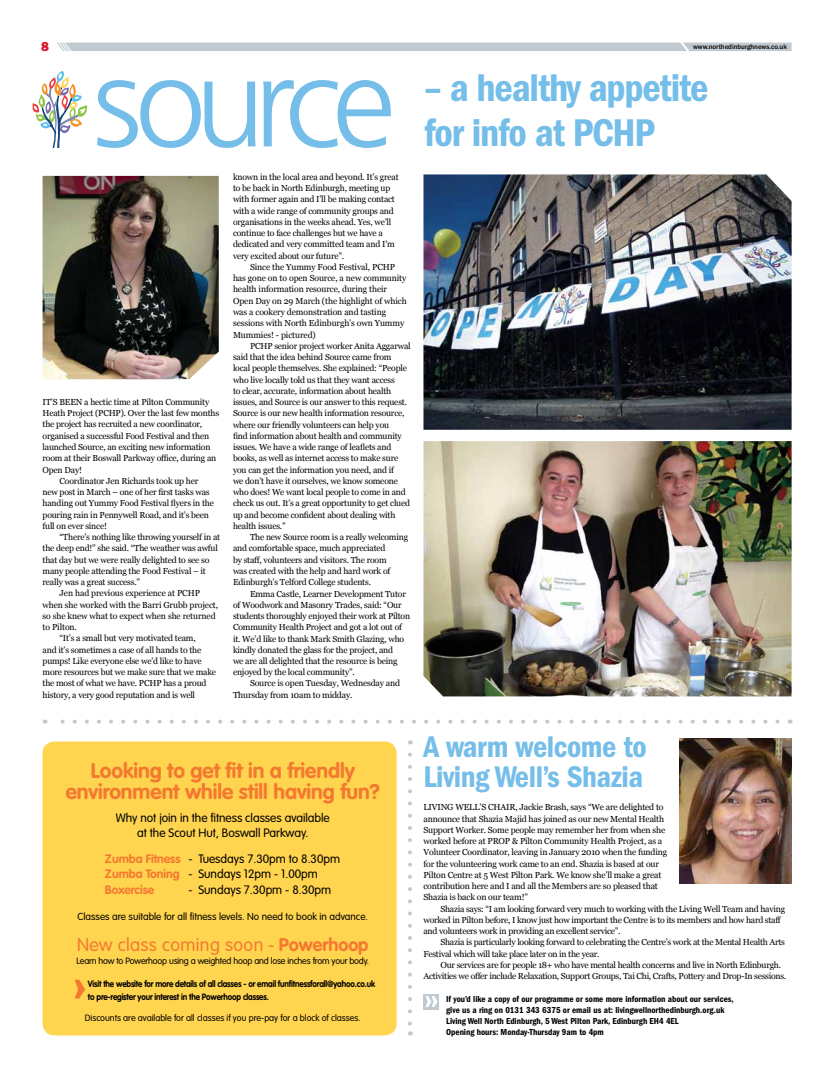
<style>
.page{position:relative;width:820px;height:1078px;background:#fff}
.page>*{position:absolute;margin:0;border:0;box-sizing:border-box;transform-origin:0 0}
.t1{font:300 127px "Frutiger LT";letter-spacing:-.09em;color:#75bee9}
.t2{font:600 condensed 40px "Franklin Gothic LT";letter-spacing:-.03em;color:#75bee9}
.t3{font:600 condensed 31px/30px "Franklin Gothic LT";letter-spacing:-.015em;color:#75bee9}
.t4{font:700 21px/21px "VAG Rounded";letter-spacing:-.005em;color:#f47930;text-align:center}
.t5{font:300 18px "VAG Rounded";letter-spacing:.02em;color:#f47930}
.t6{font:800 13px "Franklin Gothic LT";color:#d7182a}
.t7{font:300 12px/15px "VAG Rounded";letter-spacing:-.005em;color:#000;text-align:center}
.t8{font:300 10px "VAG Rounded";color:#000}
.t9{font:600 condensed 9px/11.2px "Franklin Gothic LT";color:#000}
.t10{font:300 9px "VAG Rounded";letter-spacing:-.01em;color:#000}
.t11{font:700 9px/13px "VAG Rounded";letter-spacing:-.02em;color:#000;scale:.9 1}
.t12{font:8.8px/11.3px "Georgia";letter-spacing:-.02em;color:#000}
.t13{font:500 7px "Franklin Gothic LT";letter-spacing:-.01em;color:#000}
.s1{font-weight:700;color:#f47930}
.s2{font-weight:700}
</style>
<div class="page">
<svg style="left:57px;top:42px;width:734px;height:9px"></svg>
<svg style="left:408px;top:754px;width:4px;height:281px"></svg>
<svg style="left:45px;top:719px;width:732px;height:4px"></svg>
<img style="left:423px;top:441px;width:368px;height:255px">
<img style="left:679px;top:738px;width:112px;height:145px">
<img style="left:43px;top:176px;width:176px;height:203px">
<img style="left:423px;top:174px;width:368px;height:255px">
<svg style="left:33px;top:71px;width:54px;height:77px"></svg>
<svg style="left:423px;top:994px;width:16px;height:14px"></svg>
<svg style="left:425px;top:995px;width:12px;height:11px"></svg>
<div style="left:43px;top:741px;width:353px;height:294px;background:#ffd44f;border-radius:12px"></div>
<svg style="left:75px;top:979px;width:10px;height:19px"></svg>
<h3 class="t6" style="left:41px;top:39px;width:9px">8</h3>
<p class="t13" style="left:693px;top:42px;width:95px">www.northedinburghnews.co.uk</p>
<h1 class="t1" style="left:93px;top:30px;width:304px">source</h1>
<p class="t12" style="left:43px;top:396px;width:30px">It’s been</p>
<p class="t12" style="left:84px;top:396px;width:127px">a hectic time at Pilton Community</p>
<p class="t12" style="left:43px;top:407px;width:178px">Heath Project (PCHP). Over the last few months</p>
<p class="t12" style="left:43px;top:418px;width:161px">the project has recruited a new coordinator,</p>
<p class="t12" style="left:43px;top:430px;width:168px">organised a successful Food Festival and then</p>
<p class="t12" style="left:43px;top:441px;width:169px">launched Source, an exciting new information</p>
<p class="t12" style="left:43px;top:452px;width:175px">room at their Boswall Parkway office, during an</p>
<p class="t12" style="left:43px;top:463px;width:41px">Open Day!</p>
<p class="t12" style="left:60px;top:475px;width:140px">Coordinator Jen Richards took up her</p>
<p class="t12" style="left:43px;top:486px;width:168px">new post in March – one of her first tasks was</p>
<p class="t12" style="left:43px;top:497px;width:173px">handing out Yummy Food Festival flyers in the</p>
<p class="t12" style="left:43px;top:508px;width:168px">pouring rain in Pennywell Road, and it’s been</p>
<p class="t12" style="left:43px;top:520px;width:66px">full on ever since!</p>
<p class="t12" style="left:60px;top:531px;width:162px">“There’s nothing like throwing yourself in at</p>
<p class="t12" style="left:43px;top:542px;width:177px">the deep end!” she said. “The weather was awful</p>
<p class="t12" style="left:43px;top:553px;width:168px">that day but we were really delighted to see so</p>
<p class="t12" style="left:43px;top:565px;width:165px">many people attending the Food Festival – it</p>
<p class="t12" style="left:43px;top:576px;width:99px">really was a great success.”</p>
<p class="t12" style="left:60px;top:587px;width:142px">Jen had previous experience at PCHP</p>
<p class="t12" style="left:43px;top:598px;width:177px">when she worked with the Barri Grubb project,</p>
<p class="t12" style="left:43px;top:610px;width:174px">so she knew what to expect when she returned</p>
<p class="t12" style="left:43px;top:621px;width:36px">to Pilton.</p>
<p class="t12" style="left:60px;top:632px;width:138px">“It’s a small but very motivated team,</p>
<p class="t12" style="left:43px;top:643px;width:160px">and it’s sometimes a case of all hands to the</p>
<p class="t12" style="left:43px;top:655px;width:160px">pumps! Like everyone else we’d like to have</p>
<p class="t12" style="left:43px;top:666px;width:175px">more resources but we make sure that we make</p>
<p class="t12" style="left:43px;top:677px;width:165px">the most of what we have. PCHP has a proud</p>
<p class="t12" style="left:43px;top:689px;width:154px">history, a very good reputation and is well</p>
<p class="t12" style="left:233px;top:171px;width:167px">known in the local area and beyond. It’s great to be back in North Edinburgh, meeting up with former again and I’ll be making contact with a wide range of community groups and organisations in the weeks ahead. Yes, we’ll continue to face challenges but we have a dedicated and very committed team and I’m very excited about our future”.</p>
<p class="t12" style="left:233px;top:261px;width:175px;text-indent:17px">Since the Yummy Food Festival, PCHP has gone on to open Source, a new community health information resource, during their Open Day on 29 March (the highlight of which was a cookery demonstration and tasting sessions with North Edinburgh’s own Yummy Mummies! - pictured)</p>
<p class="t12" style="left:233px;top:340px;width:179px;text-indent:17px">PCHP senior project worker Anita Aggarwal said that the idea behind Source came from local people themselves. She explained: “People who live locally told us that they want access<br>to clear, accurate, information about health issues, and Source is our answer to this request.<br>Source is our new health information resource, where our friendly volunteers can help you<br>find information about health and community issues. We have a wide range of leaflets and books, as well as internet access to make sure you can get the information you need, and if<br>we don’t have it ourselves, we know someone who does! We want local people to come in and check us out. It’s a great opportunity to get clued up and become confident about dealing with health issues.”</p>
<p class="t12" style="left:233px;top:531px;width:176px;text-indent:17px">The new Source room is a really welcoming and comfortable space, much appreciated<br>by staff, volunteers and visitors. The room<br>was created with the help and hard work of Edinburgh’s Telford College students.</p>
<p class="t12" style="left:233px;top:587px;width:179px;text-indent:17px">Emma Castle, Learner Development Tutor of Woodwork and Masonry Trades, said: “Our students thoroughly enjoyed their work at Pilton Community Health Project and got a lot out of it. We’d like to thank Mark Smith Glazing, who kindly donated the glass for the project, and<br>we are all delighted that the resource is being enjoyed by the local community”.</p>
<p class="t12" style="left:233px;top:677px;width:169px;text-indent:17px">Source is open Tuesday, Wednesday and<br>Thursday from 10am to midday.</p>
<h2 class="t2" style="left:424px;top:65px;width:286px">– a healthy appetite</h2>
<h2 class="t2" style="left:424px;top:110px;width:232px">for info at PCHP</h2>
<h3 class="t4" style="left:66px;top:760px;width:315px">Looking to get fit in a friendly environment while still having fun?</h3>
<h3 class="t7" style="left:116px;top:810px;width:215px">Why not join in the fitness classes available at the Scout Hut, Boswall Parkway.</h3>
<h3 class="t7" style="left:105px;top:851px;width:236px;text-align:left"><span class="s1">Zumba Fitness</span> - Tuesdays 7.30pm to 8.30pm<br><span class="s1">Zumba Toning</span> - Sundays 12pm - 1.00pm<br><span class="s1">Boxercise</span></h3>
<h3 class="t7" style="left:188px;top:881px;width:144px">- Sundays 7.30pm - 8.30pm</h3>
<p class="t8" style="left:78px;top:910px;width:292px">Classes are suitable for all fitness levels. No need to book in advance.</p>
<h3 class="t5" style="left:77px;top:933px;width:293px">New class coming soon - <span class="s2">Powerhoop</span></h3>
<p class="t10" style="left:76px;top:955px;width:294px">Learn how to Powerhoop using a weighted hoop and lose inches from your body.</p>
<p class="t11" style="left:88px;top:976px;width:320px">Visit the website for more details of all classes - or email funfitnessforall@yahoo.co.uk to pre-register your interest in the Powerhoop classes.</p>
<p class="t10" style="left:85px;top:1012px;width:277px">Discounts are available for all classes if you pre-pay for a block of classes.</p>
<h3 class="t3" style="left:423px;top:731px;width:224px">A warm welcome to<br>Living Well’s Shazia</h3>
<p class="t12" style="left:423px;top:801px;width:39px">Living Well</p>
<p class="t12" style="left:423px;top:801px;width:245px;text-indent:56px">’s Chair, Jackie Brash, says “We are delighted to announce that Shazia Majid has joined as our new Mental Health Support Worker. Some people may remember her from when she worked before at PRO P &amp; Pilton Community Health Project, as a Volunteer Coordinator, leaving in January 2010 when the funding for the volunteering work came to an end. Shazia is based at our Pilton Centre at 5 West Pilton Park. We know she’ll make a great contribution here and I and all the Members are so pleased that Shazia is back on our team!”</p>
<p class="t12" style="left:423px;top:902px;width:363px;text-indent:17px">Shazia says: “I am looking forward very much to working with the Living Well Team and having worked in Pilton before, I know just how important the Centre is to its members and how hard staff and volunteers work in providing an excellent service”.</p>
<p class="t12" style="left:423px;top:936px;width:363px;text-indent:17px">Shazia is particularly looking forward to celebrating the Centre’s work at the Mental Health Arts<br>Festival which will take place later on in the year.</p>
<p class="t12" style="left:423px;top:958px;width:364px;text-indent:17px">Our services are for people 18+ who have mental health concerns and live in North Edinburgh.<br>Activities we offer include Relaxation, Support Groups, Tai Chi, Crafts, Pottery and Drop-In sessions.</p>
<p class="t9" style="left:446px;top:992px;width:289px">If you’d like a copy of our programme or some more information about our services, give us a ring on 0131 343 6375 or email us at: livingwellnorthedinburgh.org.uk Living Well North Edinburgh, 5 West Pilton Park, Edinburgh EH4 4EL<br>Opening hours: Monday-Thursday 9am to 4pm</p>
</div>
